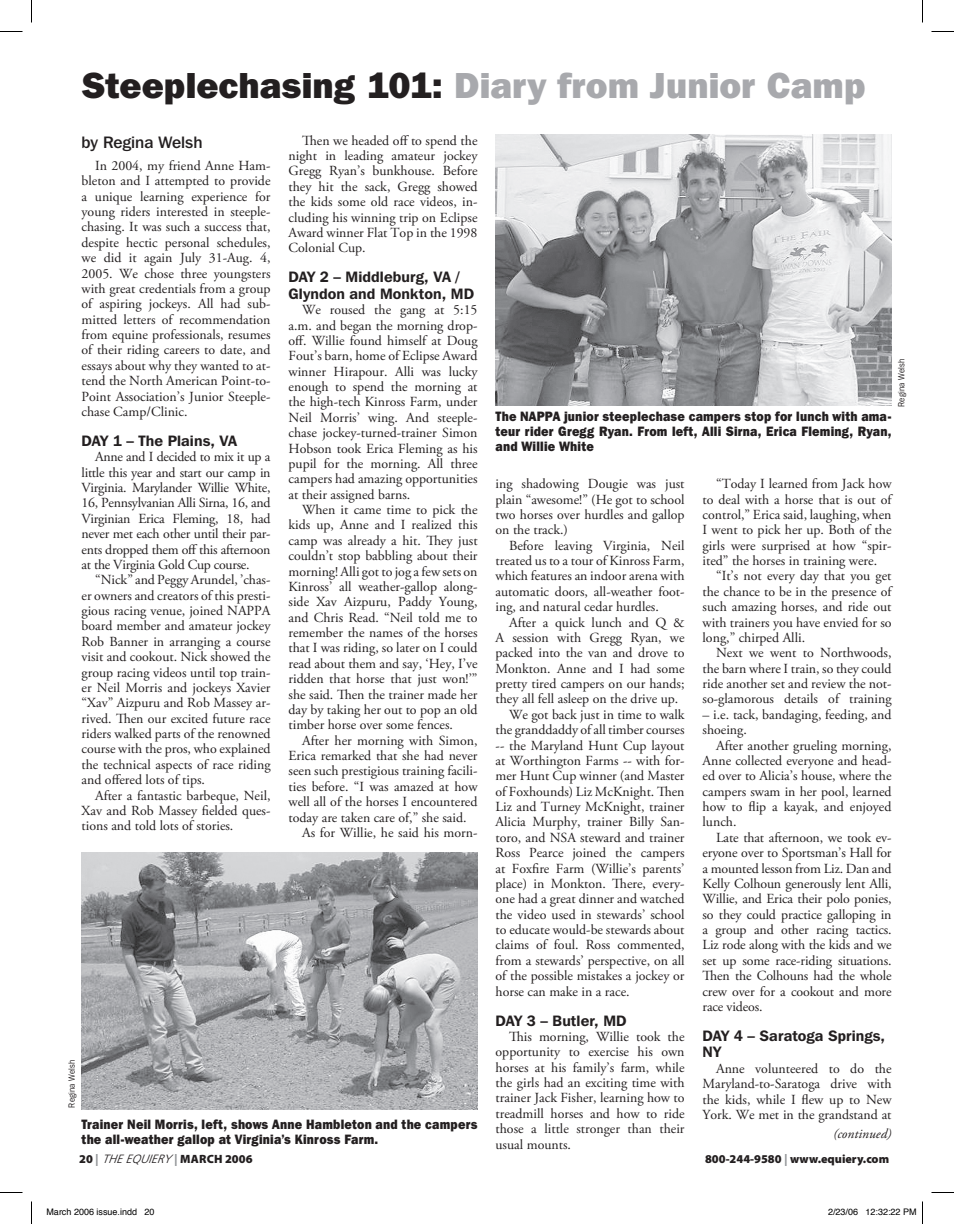
<style>
.page{position:relative;width:954px;height:1224px;background:#fff}
.page>*{position:absolute;margin:0;border:0;box-sizing:border-box;transform-origin:0 0}
.t1{font:800 36px "Franklin Gothic IT Cby BT";color:#a8a9ad}
.t2{font:500 16.5px "Franklin Gothic IT Cby BT";color:#231f20}
.t3{font:600 15px/16.5px "Franklin Gothic IT Cby BT";letter-spacing:.005em;color:#231f20}
.t4{font:13.8px/15.3px "Adobe Garamond Pro";color:#231f20;text-align:justify}
.t5{font:800 13.5px/15px "Franklin Gothic IT Cby BT";letter-spacing:.015em;color:#231f20;text-align:justify;scale:.9 1}
.t6{font:italic 13.5px "Adobe Garamond Pro";letter-spacing:.01em;color:#231f20}
.t7{font:900 12px "Myriad Pro";color:#231f20}
.t8{font:9px "Helvetica";color:#000}
.t9{font:9px "Franklin Gothic IT Cby BT";letter-spacing:.015em;color:#231f20;scale:.9 1}
.s1{color:#231f20}
.s2{color:#939598}
.s3{font-family:"Frutiger";font-weight:300;font-style:italic}
</style>
<div class="page">
<img style="left:496px;top:135px;width:395px;height:271px">
<img style="left:82px;top:852px;width:396px;height:258px">
<svg style="left:0;top:31px;width:22px;height:1px"></svg>
<svg style="left:932px;top:31px;width:22px;height:1px"></svg>
<svg style="left:0;top:1192px;width:22px;height:1px"></svg>
<svg style="left:932px;top:1192px;width:22px;height:1px"></svg>
<svg style="left:31px;top:0;width:1px;height:22px"></svg>
<svg style="left:31px;top:1202px;width:1px;height:22px"></svg>
<svg style="left:922px;top:0;width:1px;height:22px"></svg>
<svg style="left:922px;top:1202px;width:1px;height:22px"></svg>
<h1 class="t1" style="left:82px;top:62px;width:786px"><span class="s1">Steeplechasing 101:</span> Diary from Junior Camp</h1>
<p class="t2" style="left:82px;top:132px;width:123px">by Regina Welsh</p>
<p class="t4" style="left:82px;top:158px;width:191px;text-indent:14px">In 2004, my friend Anne Ham&shy;bleton and I attempted to provide a unique learning experience for young riders interested in steeple&shy;chasing. It was such a success that, despite hectic personal schedules, we did it again July 31-Aug. 4, 2005. We chose three youngsters with great credentials from a group of aspiring jockeys. All had sub&shy;mitted letters of recommendation from equine professionals, resumes of their riding careers to date, and essays about why they wanted to at&shy;tend the North American Point-to-Point Association’s Junior Steeple&shy;chase Camp/Clinic.</p>
<p class="t3" style="left:82px;top:432px;width:157px">DAY 1 – The Plains, VA</p>
<p class="t4" style="left:82px;top:450px;width:191px;text-indent:14px">Anne and I decided to mix it up a little this year and start our camp in Virginia. Marylander Willie White, 16, Pennsylvanian Alli Sirna, 16, and Virginian Erica Fleming, 18, had never met each other until their par&shy;ents dropped them off this afternoon at the Virginia Gold Cup course.</p>
<p class="t4" style="left:82px;top:573px;width:191px;text-indent:14px">“Nick” and Peggy Arundel, ’chas&shy;er owners and creators of this presti&shy;gious racing venue, joined NAPPA board member and amateur jockey Rob Banner in arranging a course visit and cookout. Nick showed the group racing videos until top train&shy;er Neil Morris and jockeys Xavier “Xav” Aizpuru and Rob Massey ar&shy;rived. Then our excited future race riders walked parts of the renowned course with the pros, who explained the technical aspects of race riding and offered lots of tips.</p>
<p class="t4" style="left:82px;top:788px;width:191px;text-indent:14px">After a fantastic barbeque, Neil, Xav and Rob Massey fielded ques&shy;tions and told lots of stories.</p>
<p class="t4" style="left:289px;top:133px;width:191px;text-indent:14px">Then we headed off to spend the night in leading amateur jockey Gregg Ryan’s bunkhouse. Before they hit the sack, Gregg showed the kids some old race videos, in&shy;cluding his winning trip on Eclipse Award winner Flat Top in the 1998<br>Colonial Cup.</p>
<p class="t3" style="left:289px;top:268px;width:187px">DAY 2 – Middleburg, VA /<br>Glyndon and Monkton, MD</p>
<p class="t4" style="left:289px;top:303px;width:191px;text-indent:14px">We roused the gang at 5:15 a.m. and began the morning drop&shy;off. Willie found himself at Doug Fout’s barn, home of Eclipse Award winner Hirapour. Alli was lucky enough to spend the morning at the high-tech Kinross Farm, under Neil Morris’ wing. And steeple&shy;chase jockey-turned-trainer Simon Hobson took Erica Fleming as his pupil for the morning. All three campers had amazing opportunities at their assigned barns.</p>
<p class="t4" style="left:289px;top:502px;width:191px;text-indent:14px">When it came time to pick the kids up, Anne and I realized this camp was already a hit. They just couldn’t stop babbling about their morning! Alli got to jog a few sets on Kinross’ all weather-gallop along&shy;side Xav Aizpuru, Paddy Young, and Chris Read. “Neil told me to remember the names of the horses that I was riding, so later on I could read about them and say, ‘Hey, I’ve ridden that horse that just won!’” she said. Then the trainer made her day by taking her out to pop an old timber horse over some fences.</p>
<p class="t4" style="left:302px;top:733px;width:177px">After her morning with Simon,</p>
<p class="t4" style="left:289px;top:748px;width:190px">Erica remarked that she had never</p>
<p class="t4" style="left:289px;top:764px;width:191px">seen such prestigious training facili-</p>
<p class="t4" style="left:289px;top:779px;width:190px">ties before. “I was amazed at how</p>
<p class="t4" style="left:289px;top:795px;width:190px">well all of the horses I encountered</p>
<p class="t4" style="left:289px;top:810px;width:180px">today are taken care of,” she said.</p>
<p class="t4" style="left:302px;top:825px;width:177px">As for Willie, he said his morn-</p>
<p class="t9" style="left:896px;top:407px;width:55px;rotate:-90deg">Regina Welsh</p>
<p class="t5" style="left:496px;top:409px;width:442px">The NAPPA junior steeplechase campers stop for lunch with ama&shy;teur rider Gregg Ryan. From left, Alli Sirna, Erica Fleming, Ryan, and Willie White</p>
<p class="t4" style="left:703px;top:477px;width:191px;text-indent:14px">“Today I learned from Jack how to deal with a horse that is out of control,” Erica said, laughing, when I went to pick her up. Both of the girls were surprised at how “spir&shy;ited” the horses in training were.</p>
<p class="t4" style="left:703px;top:569px;width:191px;text-indent:14px">“It’s not every day that you get the chance to be in the presence of such amazing horses, and ride out with trainers you have envied for so long,” chirped Alli.</p>
<p class="t4" style="left:703px;top:646px;width:191px;text-indent:14px">Next we went to Northwoods, the barn where I train, so they could ride another set and review the not&shy;so-glamorous details of training</p>
<p class="t4" style="left:703px;top:707px;width:190px">– i.e. tack, bandaging, feeding, and shoeing.</p>
<p class="t4" style="left:703px;top:738px;width:191px;text-indent:14px">After another grueling morning, Anne collected everyone and head&shy;ed over to Alicia’s house, where the campers swam in her pool, learned how to flip a kayak, and enjoyed lunch.</p>
<p class="t4" style="left:703px;top:830px;width:191px;text-indent:14px">Late that afternoon, we took ev&shy;eryone over to Sportsman’s Hall for a mounted lesson from Liz. Dan and Kelly Colhoun generously lent Alli, Willie, and Erica their polo ponies, so they could practice galloping in a group and other racing tactics.<br>Liz rode along with the kids and we set up some race-riding situations.<br>Then the Colhouns had the whole crew over for a cookout and more race videos.</p>
<p class="t3" style="left:703px;top:1027px;width:184px">DAY 4 – Saratoga Springs,<br>NY</p>
<p class="t4" style="left:703px;top:1061px;width:191px;text-indent:14px">Anne volunteered to do the Maryland-to-Saratoga drive with the kids, while I flew up to New York. We met in the grandstand at</p>
<p class="t4" style="left:496px;top:477px;width:191px">ing shadowing Dougie was just plain “awesome!” (He got to school two horses over hurdles and gallop on the track.)</p>
<p class="t4" style="left:496px;top:538px;width:191px;text-indent:14px">Before leaving Virginia, Neil treated us to a tour of Kinross Farm, which features an indoor arena with automatic doors, all-weather foot&shy;ing, and natural cedar hurdles.</p>
<p class="t4" style="left:509px;top:615px;width:177px">After a quick lunch and Q &amp;</p>
<p class="t4" style="left:496px;top:630px;width:190px">A session with Gregg Ryan, we</p>
<p class="t4" style="left:496px;top:646px;width:190px">packed into the van and drove to</p>
<p class="t4" style="left:496px;top:661px;width:191px">Monkton. Anne and I had some</p>
<p class="t4" style="left:496px;top:677px;width:190px">pretty tired campers on our hands;</p>
<p class="t4" style="left:496px;top:692px;width:184px">they all fell asleep on the drive up.</p>
<p class="t4" style="left:509px;top:707px;width:177px">We got back just in time to walk</p>
<p class="t4" style="left:496px;top:723px;width:191px">the granddaddy of all timber courses</p>
<p class="t4" style="left:496px;top:738px;width:191px">-- the Maryland Hunt Cup layout</p>
<p class="t4" style="left:496px;top:753px;width:191px">at Worthington Farms -- with for-</p>
<p class="t4" style="left:496px;top:769px;width:191px">mer Hunt Cup winner (and Master</p>
<p class="t4" style="left:496px;top:784px;width:191px">of Foxhounds) Liz McKnight. Then</p>
<p class="t4" style="left:496px;top:800px;width:190px">Liz and Turney McKnight, trainer</p>
<p class="t4" style="left:496px;top:815px;width:191px">Alicia Murphy, trainer Billy San-</p>
<p class="t4" style="left:496px;top:830px;width:190px">toro, and NSA steward and trainer</p>
<p class="t4" style="left:496px;top:846px;width:191px">Ross Pearce joined the campers</p>
<p class="t4" style="left:496px;top:861px;width:190px">at Foxfire Farm (Willie’s parents’</p>
<p class="t4" style="left:496px;top:876px;width:191px">place) in Monkton. There, every-</p>
<p class="t4" style="left:496px;top:892px;width:191px">one had a great dinner and watched</p>
<p class="t4" style="left:496px;top:907px;width:190px">the video used in stewards’ school</p>
<p class="t4" style="left:496px;top:923px;width:191px">to educate would-be stewards about</p>
<p class="t4" style="left:496px;top:938px;width:191px">claims of foul. Ross commented,</p>
<p class="t4" style="left:496px;top:953px;width:190px">from a stewards’ perspective, on all</p>
<p class="t4" style="left:496px;top:969px;width:190px">of the possible mistakes a jockey or</p>
<p class="t4" style="left:496px;top:984px;width:136px">horse can make in a race.</p>
<p class="t3" style="left:496px;top:1012px;width:133px">DAY 3 – Butler, MD</p>
<p class="t4" style="left:496px;top:1029px;width:191px;text-indent:14px">This morning, Willie took the opportunity to exercise his own horses at his family’s farm, while the girls had an exciting time with trainer Jack Fisher, learning how to treadmill horses and how to ride those a little stronger than their usual mounts.</p>
<p class="t9" style="left:66px;top:1108px;width:55px;rotate:-90deg">Regina Welsh</p>
<p class="t5" style="left:82px;top:1117px;width:441px">Trainer Neil Morris, left, shows Anne Hambleton and the campers the all-weather gallop at Virginia’s Kinross Farm.</p>
<p class="t6" style="left:833px;top:1126px;width:60px">(continued)</p>
<p class="t7" style="left:79px;top:1152px;width:175px">20 <span class="s2">|</span> <span class="s3">THEEQUIERY</span><span class="s2">|</span> MARCH 2006</p>
<p class="t7" style="left:705px;top:1152px;width:186px">800-244-9580 <span class="s2">|</span> www.equiery.com</p>
<p class="t8" style="left:46px;top:1206px;width:110px">March 2006 issue.indd 20</p>
<p class="t8" style="left:828px;top:1206px;width:90px">2/23/06 12:32:22 PM</p>
</div>
